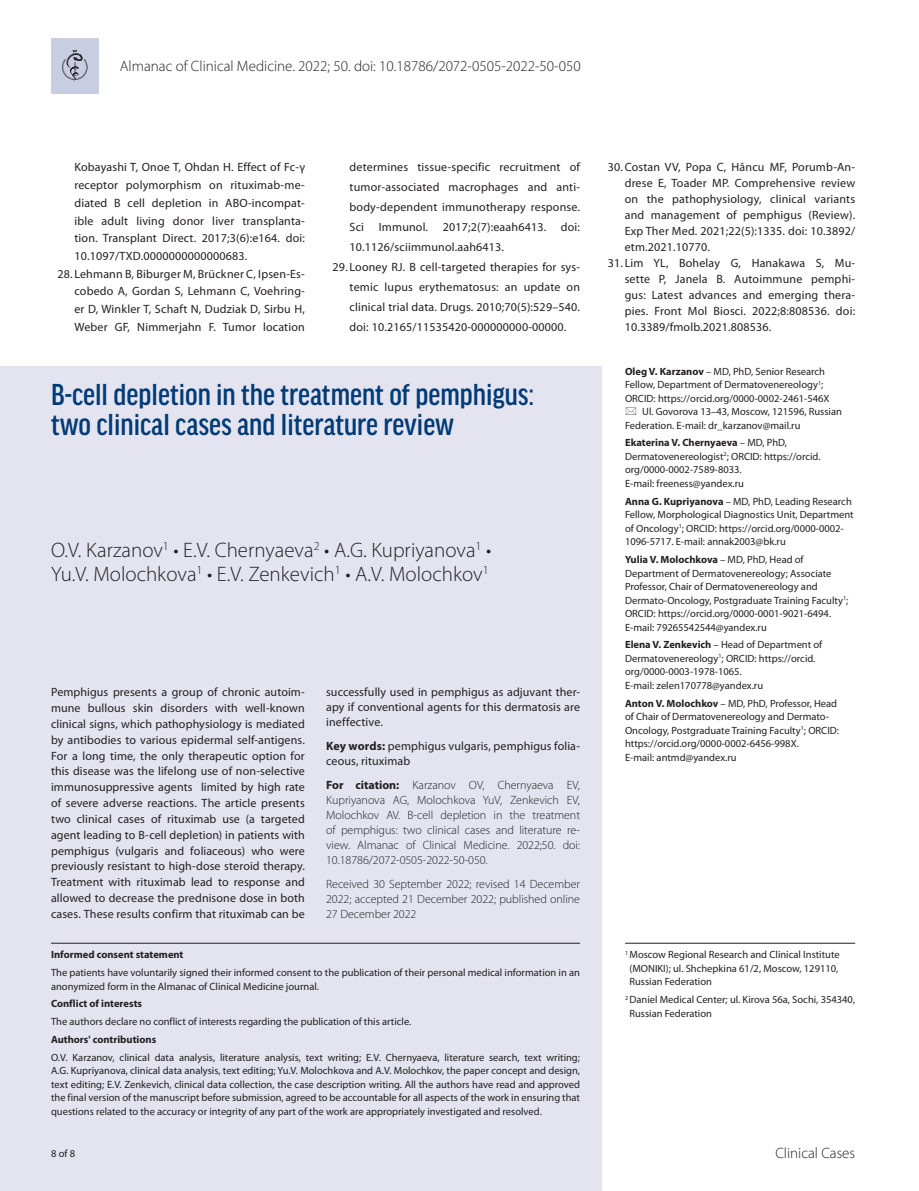
<style>
.page{position:relative;width:919px;height:1191px;background:#fff}
.page>*{position:absolute;margin:0;border:0;box-sizing:border-box;transform-origin:0 0}
.t1{font:500 condensed 32.25px/30px "Good Headline Pro";color:#003b77}
.t2{font:300 21px/24px "Myriad Pro";color:#231f20}
.t3{font:300 15px "Myriad Pro";color:#231f20}
.t4{font:12px/15.8px "Myriad Pro";letter-spacing:.015em;color:#231f20;text-align:justify}
.t5{font:300 12px/15px "Myriad Pro";letter-spacing:-.005em;color:#231f20;text-align:justify}
.t6{font:10.5px/13.5px "Myriad Pro";color:#231f20}
.t7{font:700 10.5px "Myriad Pro";color:#231f20}
.s1{font-weight:700}
</style>
<div class="page">
<div style="left:0;top:367px;width:601px;height:824px;background:#e3e4ef"></div>
<hr style="left:625px;top:943px;width:230px;height:1px;background:#231f20">
<hr style="left:51px;top:943px;width:529px;height:1px;background:#231f20">
<div style="left:51px;top:38px;width:48px;height:55px;background:#c8cde1"></div>
<svg style="left:62px;top:50px;width:25px;height:32px"></svg>
<h3 class="t3" style="left:120px;top:57px;width:462px">Almanac of Clinical Medicine. 2022; 50. doi: 10.18786/2072-0505-2022-50-050</h3>
<p class="t4" style="left:74px;top:158px;width:232px;line-height:17.7px">Kobayashi T, Onoe T, Ohdan H. Effect of Fc-γ receptor polymorphism on rituximab-me&shy;diated B cell depletion in ABO-incompat&shy;ible adult living donor liver transplanta&shy;tion. Transplant Direct. 2017;3(6):e164. doi:<br>10.1097/TXD.0000000000000683.</p>
<p class="t4" style="left:74px;top:264px;width:232px;line-height:17.7px;text-indent:-17px">28. Lehmann B, Biburger M, Brückner C, Ipsen-Es&shy;cobedo A, Gordan S, Lehmann C, Voehring&shy;er D, Winkler T, Schaft N, Dudziak D, Sirbu H, Weber GF, Nimmerjahn F. Tumor location</p>
<p class="t4" style="left:349px;top:157px;width:232px;line-height:20px">determines tissue-specific recruitment of tumor-associated macrophages and anti&shy;body-dependent immunotherapy response.<br>Sci Immunol. 2017;2(7):eaah6413. doi:<br>10.1126/sciimmunol.aah6413.</p>
<p class="t4" style="left:349px;top:257px;width:232px;line-height:20px;text-indent:-17px">29. Looney RJ. B cell-targeted therapies for sys&shy;temic lupus erythematosus: an update on clinical trial data. Drugs. 2010;70(5):529–540. doi: 10.2165/11535420-000000000-00000.</p>
<h1 class="t1" style="left:51px;top:379px;width:485px">B-cell depletion in the treatment of pemphigus: two clinical cases and literature review</h1>
<h2 class="t2" style="left:51px;top:537px;width:441px">O.V. Karzanov<sup>1</sup> • E.V. Chernyaeva<sup>2</sup> • A.G. Kupriyanova<sup>1</sup> •<br>Yu.V. Molochkova<sup>1</sup> • E.V. Zenkevich<sup>1</sup> • A.V. Molochkov<sup>1</sup></h2>
<p class="t4" style="left:51px;top:684px;width:255px">Pemphigus presents a group of chronic autoim&shy;mune bullous skin disorders with well-known clinical signs, which pathophysiology is mediated by antibodies to various epidermal self-antigens.<br>For a long time, the only therapeutic option for this disease was the lifelong use of non-selective immunosuppressive agents limited by high rate of severe adverse reactions. The article presents two clinical cases of rituximab use (a targeted agent leading to B-cell depletion) in patients with pemphigus (vulgaris and foliaceous) who were previously resistant to high-dose steroid therapy.<br>Treatment with rituximab lead to response and allowed to decrease the prednisone dose in both cases. These results confirm that rituximab can be</p>
<p class="t4" style="left:326px;top:684px;width:255px;line-height:15px">successfully used in pemphigus as adjuvant ther&shy;apy if conventional agents for this dermatosis are ineffective.</p>
<p class="t4" style="left:326px;top:738px;width:255px;line-height:15px"><span class="s1">Key words:</span> pemphigus vulgaris, pemphigus folia&shy;ceous, rituximab</p>
<p class="t5" style="left:326px;top:777px;width:255px"><span class="s1">For citation:</span> Karzanov OV, Chernyaeva EV, Kupriyanova AG, Molochkova YuV, Zenkevich EV, Molochkov AV. B-cell depletion in the treatment of pemphigus: two clinical cases and literature re&shy;view. Almanac of Clinical Medicine. 2022;50. doi:<br>10.18786/2072-0505-2022-50-050.</p>
<p class="t5" style="left:326px;top:876px;width:255px">Received 30 September 2022; revised 14 December 2022; accepted 21 December 2022; published online 27 December 2022</p>
<p class="t7" style="left:51px;top:948px;width:134px">Informed consent statement</p>
<p class="t6" style="left:51px;top:965px;width:530px">The patients have voluntarily signed their informed consent to the publication of their personal medical information in an anonymized form in the Almanac of Clinical Medicine journal.</p>
<p class="t7" style="left:51px;top:997px;width:92px">Conflict of interests</p>
<p class="t6" style="left:51px;top:1014px;width:362px">The authors declare no conflict of interests regarding the publication of this article.</p>
<p class="t7" style="left:51px;top:1032px;width:107px">Authors' contributions</p>
<p class="t6" style="left:51px;top:1050px;width:530px;text-align:justify">O.V. Karzanov, clinical data analysis, literature analysis, text writing; E.V. Chernyaeva, literature search, text writing; A.G. Kupriyanova, clinical data analysis, text editing; Yu.V. Molochkova and A.V. Molochkov, the paper concept and design, text editing; E.V. Zenkevich, clinical data collection, the case description writing. All the authors have read and approved the final version of the manuscript before submission, agreed to be accountable for all aspects of the work in ensuring that questions related to the accuracy or integrity of any part of the work are appropriately investigated and resolved.</p>
<p class="t4" style="left:624px;top:159px;width:232px;text-indent:-17px">30. Costan VV, Popa C, Hâncu MF, Porumb-An&shy;drese E, Toader MP. Comprehensive review on the pathophysiology, clinical variants and management of pemphigus (Review).<br>Exp Ther Med. 2021;22(5):1335. doi: 10.3892/ etm.2021.10770.</p>
<p class="t4" style="left:624px;top:255px;width:232px;text-indent:-17px">31. Lim YL, Bohelay G, Hanakawa S, Mu&shy;sette P, Janela B. Autoimmune pemphi&shy;gus: Latest advances and emerging thera&shy;pies. Front Mol Biosci. 2022;8:808536. doi:<br>10.3389/fmolb.2021.808536.</p>
<p class="t6" style="left:625px;top:364px;width:201px"><span class="s1">Oleg V. Karzanov</span> – MD, PhD, Senior Research</p>
<p class="t6" style="left:625px;top:378px;width:200px">Fellow, Department of Dermatovenereology<sup>1</sup>;</p>
<p class="t6" style="left:625px;top:391px;width:206px">ORCID: https://orcid.org/0000-0002-2461-546X</p>
<p class="t6" style="left:642px;top:405px;width:201px">Ul. Govorova 13–43, Moscow, 121596, Russian</p>
<p class="t6" style="left:625px;top:418px;width:177px">Federation. E-mail: dr_karzanov@mail.ru</p>
<p class="t6" style="left:625px;top:436px;width:197px"><span class="s1">Ekaterina V. Chernyaeva</span> – MD, PhD, Dermatovenereologist<sup>2</sup>; ORCID: https://orcid. org/0000-0002-7589-8033.<br>E-mail: freeness@yandex.ru</p>
<p class="t6" style="left:625px;top:494px;width:230px"><span class="s1">Anna G. Kupriyanova</span> – MD, PhD, Leading Research Fellow, Morphological Diagnostics Unit, Department of Oncology<sup>1</sup>; ORCID: https://orcid.org/0000-0002- 1096-5717. E-mail: annak2003@bk.ru</p>
<p class="t6" style="left:625px;top:552px;width:225px"><span class="s1">Yulia V. Molochkova</span> – MD, PhD, Head of Department of Dermatovenereology; Associate Professor, Chair of Dermatovenereology and Dermato-Oncology, Postgraduate Training Faculty<sup>1</sup>; ORCID: https://orcid.org/0000-0001-9021-6494.<br>E-mail: 79265542544@yandex.ru</p>
<p class="t6" style="left:625px;top:638px;width:199px"><span class="s1">Elena V. Zenkevich</span> – Head of Department of Dermatovenereology<sup>1</sup>; ORCID: https://orcid. org/0000-0003-1978-1065.<br>E-mail: zelen170778@yandex.ru</p>
<p class="t6" style="left:625px;top:696px;width:215px"><span class="s1">Anton V. Molochkov</span> – MD, PhD, Professor, Head of Chair of Dermatovenereology and Dermato-Oncology, Postgraduate Training Faculty<sup>1</sup>; ORCID: https://orcid.org/0000-0002-6456-998X.<br>E-mail: antmd@yandex.ru</p>
<p class="t6" style="left:629px;top:948px;width:212px;text-indent:-4px"><sup>1</sup> Moscow Regional Research and Clinical Institute (MONIKI); ul. Shchepkina 61/2, Moscow, 129110,<br>Russian Federation</p>
<p class="t6" style="left:629px;top:992px;width:227px;text-indent:-4px"><sup>2</sup> Daniel Medical Center; ul. Kirova 56a, Sochi, 354340,<br>Russian Federation</p>
<p class="t6" style="left:51px;top:1146px;width:26px">8 of 8</p>
<h3 class="t3" style="left:775px;top:1144px;width:81px">Clinical Cases</h3>
</div>
